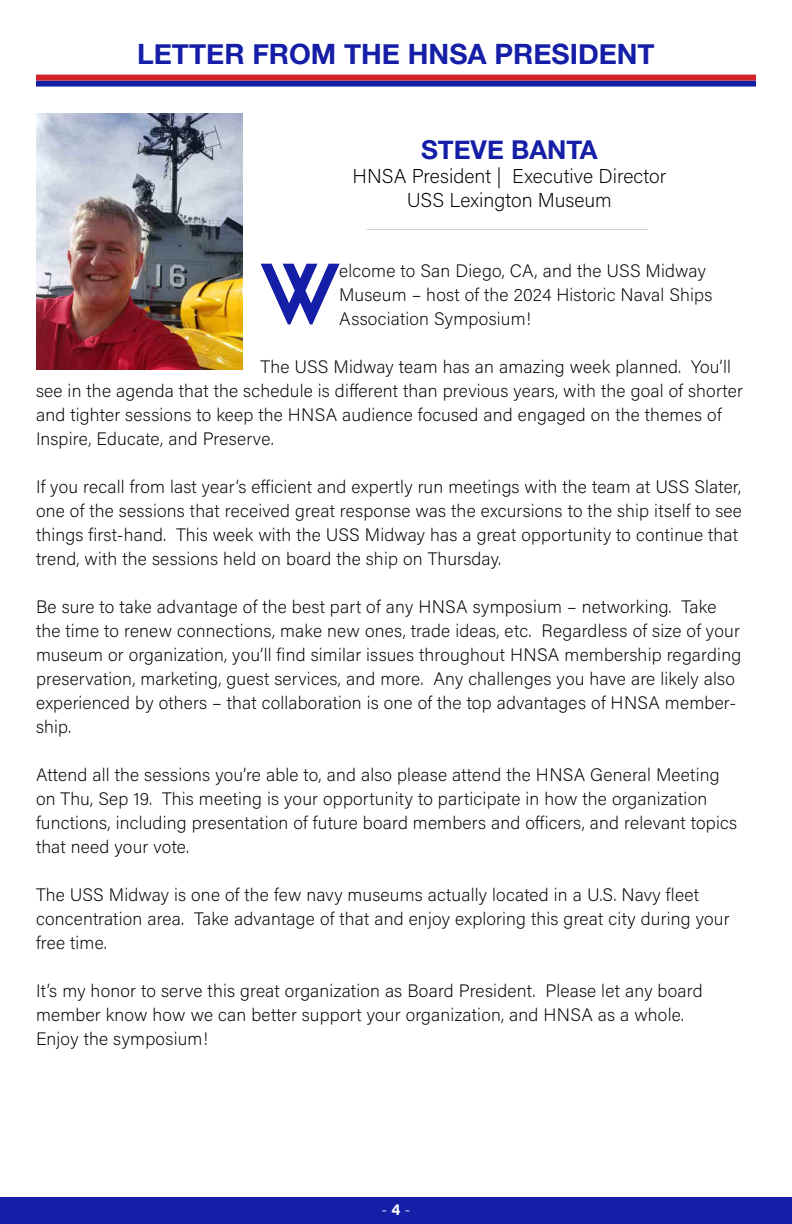
<style>
.page{position:relative;width:792px;height:1224px;background:#fff}
.page>*{position:absolute;margin:0;border:0;box-sizing:border-box;transform-origin:0 0}
.t1{font:700 81.8px "Artographie";color:#151ea6}
.t2{font:700 28px "Helvetica Neue";color:#151ea6}
.t3{font:700 26px "Helvetica Neue";color:#151ea6}
.t4{font:200 20px/24px "Acumin Pro";color:#000;text-align:center}
.t5{font:200 18px/24px "Acumin Pro";letter-spacing:.01em;color:#000}
.t6{font:200 16px "Acumin Pro";color:#fff}
.s1{font-weight:700}
</style>
<div class="page">
<img style="left:36px;top:114px;width:207px;height:255px">
<div style="left:0;top:1197px;width:792px;height:27px;background:#151ea6"></div>
<div style="left:36px;top:81px;width:720px;height:6px;background:#151ea6"></div>
<div style="left:36px;top:75px;width:720px;height:6px;background:#d2232a"></div>
<hr style="left:366px;top:229px;width:282px;height:1px;background:#d1d3d4">
<h2 class="t2" style="left:137px;top:32px;width:519px">LETTER FROM THE HNSA PRESIDENT</h2>
<h3 class="t3" style="left:421px;top:130px;width:178px">STEVE BANTA</h3>
<p class="t4" style="left:352px;top:164px;width:315px">HNSA President | Executive Director<br>USS Lexington Museum</p>
<h1 class="t1" style="left:261px;top:248px;width:80px">W</h1>
<p class="t5" style="left:339px;top:258px;width:375px">elcome to San Diego, CA, and the USS Midway<br>Museum – host of the 2024 Historic Naval Ships<br>Association Symposium!</p>
<p class="t5" style="left:36px;top:354px;width:709px;text-indent:225px">The USS Midway team has an amazing week planned. You’ll see in the agenda that the schedule is different than previous years, with the goal of shorter and tighter sessions to keep the HNSA audience focused and engaged on the themes of Inspire, Educate, and Preserve.</p>
<p class="t5" style="left:36px;top:474px;width:708px">If you recall from last year’s efficient and expertly run meetings with the team at USS Slater, one of the sessions that received great response was the excursions to the ship itself to see things first-hand. This week with the USS Midway has a great opportunity to continue that trend, with the sessions held on board the ship on Thursday.</p>
<p class="t5" style="left:36px;top:594px;width:707px">Be sure to take advantage of the best part of any HNSA symposium – networking. Take the time to renew connections, make new ones, trade ideas, etc. Regardless of size of your museum or organization, you’ll find similar issues throughout HNSA membership regarding preservation, marketing, guest services, and more. Any challenges you have are likely also experienced by others – that collaboration is one of the top advantages of HNSA member&shy;ship.</p>
<p class="t5" style="left:36px;top:762px;width:703px">Attend all the sessions you’re able to, and also please attend the HNSA General Meeting on Thu, Sep 19. This meeting is your opportunity to participate in how the organization functions, including presentation of future board members and officers, and relevant topics that need your vote.</p>
<p class="t5" style="left:36px;top:882px;width:695px">The USS Midway is one of the few navy museums actually located in a U.S. Navy fleet concentration area. Take advantage of that and enjoy exploring this great city during your free time.</p>
<p class="t5" style="left:36px;top:978px;width:668px">It’s my honor to serve this great organization as Board President. Please let any board member know how we can better support your organization, and HNSA as a whole.<br>Enjoy the symposium!</p>
<p class="t6" style="left:381px;top:1199px;width:31px">- <span class="s1">4</span> -</p>
</div>
